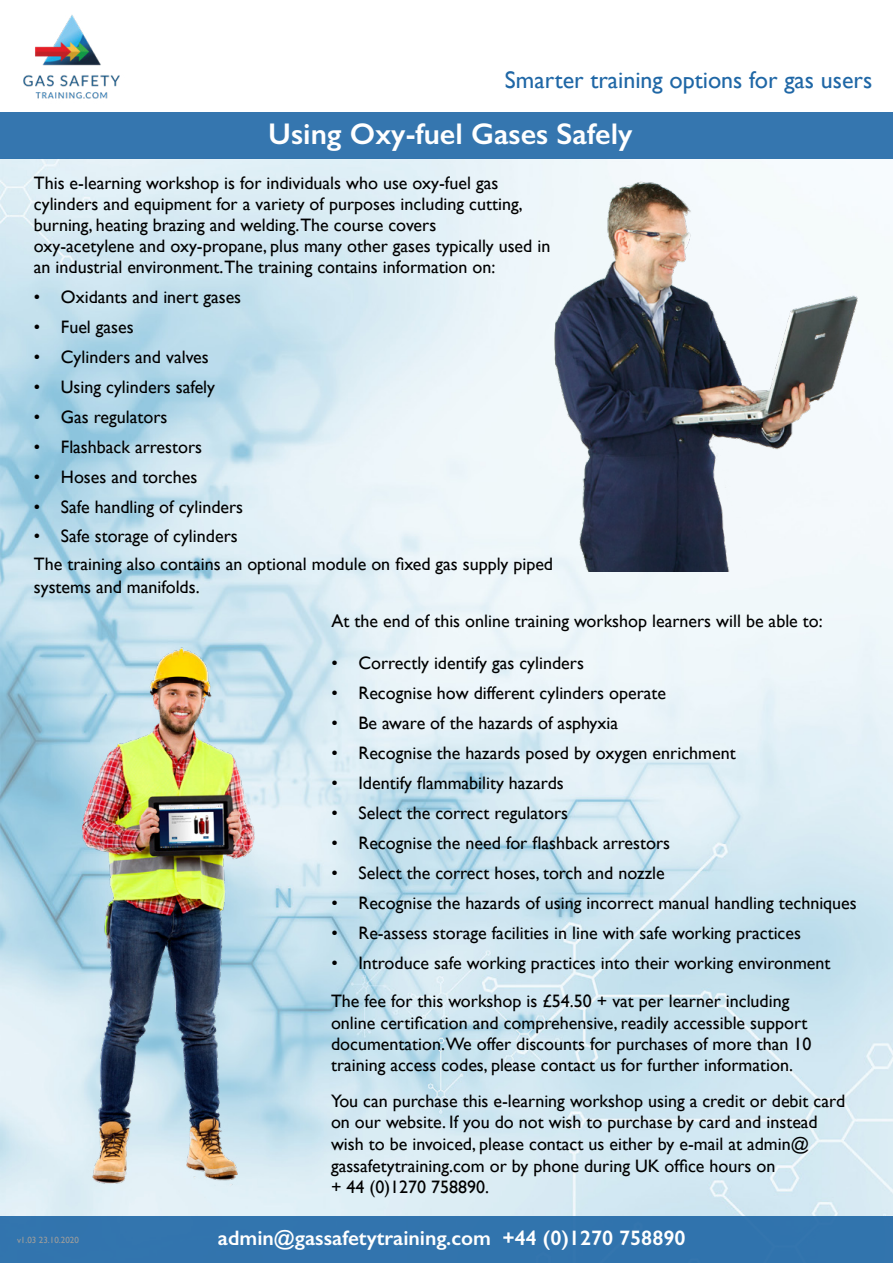
<style>
.page{position:relative;width:893px;height:1263px;background:#fff}
.page>*{position:absolute;margin:0;border:0;box-sizing:border-box;transform-origin:0 0}
.t1{font:600 30px "Gill Sans";color:#fff}
.t2{font:24px "Gill Sans";color:#1f67a6}
.t3{font:600 21px "Gill Sans";color:#fff}
.t4{font:18px/21px "Gill Sans";color:#000}
.t5{font:9px "Gill Sans";color:#9d9d9c}
</style>
<div class="page">
<img style="left:0;top:158px;width:893px;height:1058px">
<div style="left:0;top:112px;width:893px;height:46px;background:#3576af"></div>
<img style="left:23px;top:15px;width:97px;height:84px">
<img style="left:537px;top:168px;width:328px;height:403px">
<div style="left:0;top:1216px;width:893px;height:47px;background:#3274ad"></div>
<img style="left:42px;top:643px;width:226px;height:556px">
<h2 class="t2" style="left:505px;top:66px;width:369px">Smarter training options for gas users</h2>
<h1 class="t1" style="left:268px;top:116px;width:366px">Using Oxy-fuel Gases Safely</h1>
<p class="t4" style="left:34px;top:172px;width:518px">This e-learning workshop is for individuals who use oxy-fuel gas cylinders and equipment for a variety of purposes including cutting, burning, heating brazing and welding.The course covers<br>oxy-acetylene and oxy-propane, plus many other gases typically used in an industrial environment.The training contains information on:</p>
<p class="t4" style="left:34px;top:286px;width:209px">• Oxidants and inert gases</p>
<p class="t4" style="left:34px;top:316px;width:101px">• Fuel gases</p>
<p class="t4" style="left:34px;top:346px;width:176px">• Cylinders and valves</p>
<p class="t4" style="left:34px;top:376px;width:183px">• Using cylinders safely</p>
<p class="t4" style="left:34px;top:406px;width:135px">• Gas regulators</p>
<p class="t4" style="left:34px;top:436px;width:170px">• Flashback arrestors</p>
<p class="t4" style="left:34px;top:466px;width:165px">• Hoses and torches</p>
<p class="t4" style="left:34px;top:496px;width:211px">• Safe handling of cylinders</p>
<p class="t4" style="left:34px;top:521px;width:521px;line-height:28.5px">• Safe storage of cylinders<br>The training also contains an optional module on fixed gas supply piped</p>
<p class="t4" style="left:34px;top:576px;width:167px">systems and manifolds.</p>
<p class="t4" style="left:331px;top:610px;width:493px">At the end of this online training workshop learners will be able to:</p>
<p class="t4" style="left:331px;top:652px;width:254px">• Correctly identify gas cylinders</p>
<p class="t4" style="left:331px;top:682px;width:336px">• Recognise how different cylinders operate</p>
<p class="t4" style="left:331px;top:712px;width:288px">• Be aware of the hazards of asphyxia</p>
<p class="t4" style="left:331px;top:742px;width:406px">• Recognise the hazards posed by oxygen enrichment</p>
<p class="t4" style="left:331px;top:772px;width:234px">• Identify flammability hazards</p>
<p class="t4" style="left:331px;top:802px;width:238px">• Select the correct regulators</p>
<p class="t4" style="left:331px;top:832px;width:340px">• Recognise the need for flashback arrestors</p>
<p class="t4" style="left:331px;top:862px;width:335px">• Select the correct hoses, torch and nozzle</p>
<p class="t4" style="left:331px;top:892px;width:527px">• Recognise the hazards of using incorrect manual handling techniques</p>
<p class="t4" style="left:331px;top:922px;width:471px">• Re-assess storage facilities in line with safe working practices</p>
<p class="t4" style="left:331px;top:943px;width:501px;line-height:38.5px">• Introduce safe working practices into their working environment<br>The fee for this workshop is £54.50 + vat per learner including</p>
<p class="t4" style="left:331px;top:1012px;width:482px">online certification and comprehensive, readily accessible support documentation.We offer discounts for purchases of more than 10 training access codes, please contact us for further information.</p>
<p class="t4" style="left:331px;top:1090px;width:516px;line-height:21.6px">You can purchase this e-learning workshop using a credit or debit card on our website. If you do not wish to purchase by card and instead wish to be invoiced, please contact us either by e-mail at admin@ gassafetytraining.com or by phone during UK office hours on<br>+ 44 (0)1270 758890.</p>
<p class="t5" style="left:17px;top:1234px;width:63px">v1.03 23.10.2020</p>
<p class="t3" style="left:218px;top:1225px;width:469px">admin@gassafetytraining.com +44 (0)1270 758890</p>
</div>
